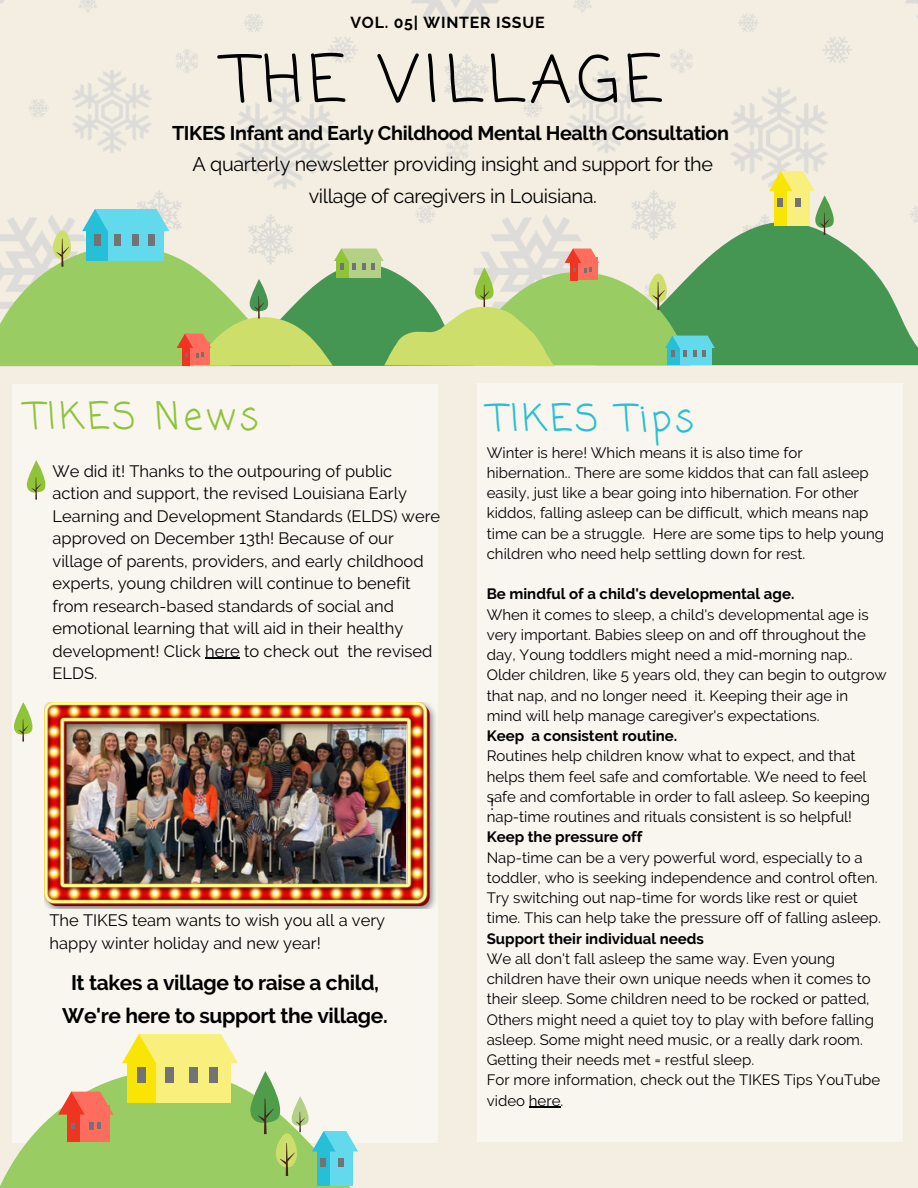
<style>
.page{position:relative;width:918px;height:1188px;background:#f4eee2}
.page>*{position:absolute;margin:0;border:0;box-sizing:border-box;transform-origin:0 0}
.t1{font:64.5px "Coming Soon";letter-spacing:.09em;color:#000}
.t2{font:37.5px "Coming Soon";letter-spacing:.09em;color:#26bfd7}
.t3{font:37.5px "Coming Soon";letter-spacing:.09em;color:#8fc338}
.t4{font:700 21px/32.7px "Raleway";letter-spacing:-.015em;color:#000;text-align:center}
.t5{font:19.8px/31.5px "Raleway";letter-spacing:-.015em;color:#000;text-align:center}
.t6{font:700 19.8px "Raleway";letter-spacing:-.015em;color:#000}
.t7{font:16.5px/22.5px "Raleway";color:#000}
.t8{font:700 15.9px "Raleway";letter-spacing:.05em;color:#000}
.t9{font:15px/20.2px "Raleway";color:#000}
.t10{font:700 15px "Raleway";color:#000}
</style>
<div class="page">
<img style="left:0;top:0;width:918px;height:217px">
<svg style="left:715px;top:217px;width:203px;height:148px;fill:#459653"></svg>
<svg style="left:769px;top:171px;width:72px;height:64px"></svg>
<svg style="left:0;top:209px;width:715px;height:157px"></svg>
<div style="left:12px;top:385px;width:426px;height:758px;background:#f9f6f0"></div>
<svg style="left:0;top:1063px;width:351px;height:125px;fill:#99cc63"></svg>
<div style="left:477px;top:384px;width:425px;height:758px;background:#f9f6f0"></div>
<div style="left:156px;top:1063px;width:75px;height:39px;background:#f8ef7d"></div>
<div style="left:128px;top:1063px;width:28px;height:39px;background:#f8e505"></div>
<svg style="left:122px;top:1034px;width:116px;height:29px;background:#f8ee7c"></svg>
<div style="left:165px;top:1068px;width:9px;height:15px;background:#737373"></div>
<div style="left:189px;top:1068px;width:9px;height:15px;background:#737373"></div>
<div style="left:209px;top:1068px;width:9px;height:15px;background:#737373"></div>
<div style="left:137px;top:1068px;width:9px;height:15px;background:#737373"></div>
<div style="left:79px;top:1105px;width:31px;height:37px;background:#ff6d5f"></div>
<div style="left:67px;top:1105px;width:12px;height:37px;background:#ef3422"></div>
<svg style="left:58px;top:1092px;width:55px;height:23px"></svg>
<div style="left:89px;top:1122px;width:5px;height:8px;background:#737373"></div>
<svg style="left:97px;top:1122px;width:4px;height:7px"></svg>
<svg style="left:71px;top:1123px;width:4px;height:6px"></svg>
<svg style="left:27px;top:460px;width:19px;height:40px"></svg>
<div style="left:330px;top:1145px;width:23px;height:41px;background:#62d9ed"></div>
<div style="left:317px;top:1145px;width:12px;height:41px;background:#26bfd7"></div>
<svg style="left:250px;top:1071px;width:108px;height:105px"></svg>
<img style="left:44px;top:702px;width:392px;height:206px">
<hr style="left:529px;top:1107px;width:31px;height:1px;background:#000">
<hr style="left:205px;top:658px;width:35px;height:1px;background:#000">
<svg style="left:14px;top:702px;width:19px;height:40px"></svg>
<p class="t8" style="left:350px;top:13px;width:196px">VOL. 05| WINTER ISSUE</p>
<h1 class="t1" style="left:226px;top:35px;width:438px">THE VILLAGE</h1>
<h3 class="t6" style="left:172px;top:121px;width:559px">TIKES Infant and Early Childhood Mental Health Consultation</h3>
<h3 class="t5" style="left:193px;top:148px;width:522px">A quarterly newsletter providing insight and support for the village of caregivers in Louisiana.</h3>
<h2 class="t3" style="left:26px;top:390px;width:234px">TIKES News</h2>
<p class="t7" style="left:53px;top:459px;width:389px">We did it! Thanks to the outpouring of public action and support, the revised Louisiana Early Learning and Development Standards (ELDS) were approved on December 13th! Because of our village of parents, providers, and early childhood experts, young children will continue to benefit from research-based standards of social and emotional learning that will aid in their healthy development! Click here to check out the revised ELDS.</p>
<p class="t7" style="left:50px;top:909px;width:337px">The TIKES team wants to wish you all a very happy winter holiday and new year!</p>
<h3 class="t4" style="left:62px;top:966px;width:327px">It takes a village to raise a child,<br>We're here to support the village.</h3>
<h2 class="t2" style="left:489px;top:392px;width:207px">TIKES Tips</h2>
<p class="t9" style="left:487px;top:442px;width:399px">Winter is here! Which means it is also time for hibernation.. There are some kiddos that can fall asleep easily, just like a bear going into hibernation. For other kiddos, falling asleep can be difficult, which means nap time can be a struggle. Here are some tips to help young children who need help settling down for rest.</p>
<p class="t10" style="left:487px;top:585px;width:309px">Be mindful of a child's developmental age.</p>
<p class="t9" style="left:487px;top:604px;width:402px">When it comes to sleep, a child's developmental age is very important. Babies sleep on and off throughout the day, Young toddlers might need a mid-morning nap..<br>Older children, like 5 years old, they can begin to outgrow that nap, and no longer need it. Keeping their age in mind will help manage caregiver's expectations.</p>
<p class="t10" style="left:487px;top:727px;width:192px">Keep a consistent routine.</p>
<p class="t9" style="left:487px;top:746px;width:385px">Routines help children know what to expect, and that helps them feel safe and comfortable. We need to feel safe and comfortable in order to fall asleep. So keeping nap-time routines and rituals consistent is so helpful!</p>
<p class="t10" style="left:487px;top:828px;width:157px">Keep the pressure off</p>
<p class="t9" style="left:487px;top:847px;width:396px">Nap-time can be a very powerful word, especially to a toddler, who is seeking independence and control often.<br>Try switching out nap-time for words like rest or quiet time. This can help take the pressure off of falling asleep.</p>
<p class="t10" style="left:487px;top:929px;width:219px">Support their individual needs</p>
<p class="t9" style="left:487px;top:948px;width:395px">We all don't fall asleep the same way. Even young children have their own unique needs when it comes to their sleep. Some children need to be rocked or patted, Others might need a quiet toy to play with before falling asleep. Some might need music, or a really dark room.<br>Getting their needs met = restful sleep.<br>For more information, check out the TIKES Tips YouTube video here.</p>
<p class="t7" style="left:490px;top:793px;width:6px">!</p>
</div>
